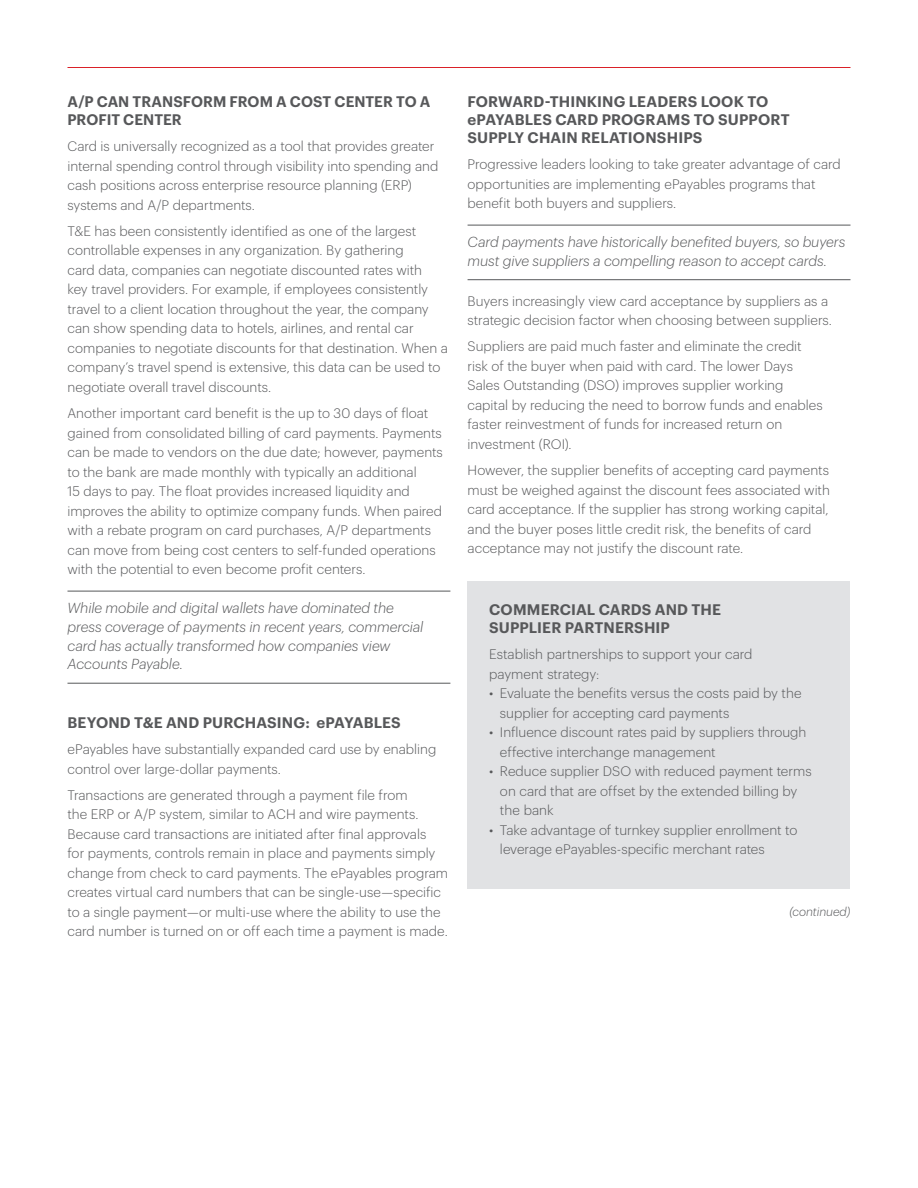
<style>
.page{position:relative;width:918px;height:1188px;background:#fff}
.page>*{position:absolute;margin:0;border:0;box-sizing:border-box;transform-origin:0 0}
.Subhead_Level_2{font:600 15px/18px "Graphik";letter-spacing:.005em;color:#57585a}
.t1{font:italic 300 14.25px/18.8px "Graphik";letter-spacing:-.005em;color:#57585a}
.Body_Copy_9_13{font:300 13.5px/19.5px "Graphik";color:#57585a}
.Body_Bullet{font:300 13.5px/19.5px "Graphik";color:#57585a}
.Body_Copy_no_space_a{font:300 13.5px/19.5px "Graphik";color:#57585a}
.continued{font:italic 300 12px "Graphik";color:#57585a}
</style>
<div class="page">
<hr style="left:68px;top:591px;width:382px;height:1px;background:#57585a">
<hr style="left:68px;top:683px;width:382px;height:1px;background:#57585a">
<hr style="left:468px;top:225px;width:383px;height:1px;background:#57585a">
<hr style="left:468px;top:279px;width:383px;height:1px;background:#57585a">
<div style="left:468px;top:581px;width:382px;height:308px;background:#e1e2e4"></div>
<hr style="left:68px;top:67px;width:782px;height:1px;background:#da2128">
<p class="Subhead_Level_2" style="left:68px;top:91px;width:364px">A/P CAN TRANSFORM FROM A COST CENTER TO A<br>PROFIT CENTER</p>
<p class="Body_Copy_9_13" style="left:68px;top:135px;width:372px">Card is universally recognized as a tool that provides greater internal spending control through visibility into spending and cash positions across enterprise resource planning (ERP) systems and A/P departments.</p>
<p class="Body_Copy_9_13" style="left:68px;top:220px;width:382px">T&amp;E has been consistently identified as one of the largest controllable expenses in any organization. By gathering<br>card data, companies can negotiate discounted rates with<br>key travel providers. For example, if employees consistently travel to a client location throughout the year, the company can show spending data to hotels, airlines, and rental car companies to negotiate discounts for that destination. When a company’s travel spend is extensive, this data can be used to negotiate overall travel discounts.</p>
<p class="Body_Copy_9_13" style="left:68px;top:402px;width:377px">Another important card benefit is the up to 30 days of float gained from consolidated billing of card payments. Payments can be made to vendors on the due date; however, payments to the bank are made monthly with typically an additional<br>15 days to pay. The float provides increased liquidity and improves the ability to optimize company funds. When paired with a rebate program on card purchases, A/P departments can move from being cost centers to self-funded operations with the potential to even become profit centers.</p>
<p class="t1" style="left:68px;top:597px;width:357px">While mobile and digital wallets have dominated the press coverage of payments in recent years, commercial card has actually transformed how companies view Accounts Payable.</p>
<p class="Subhead_Level_2" style="left:68px;top:712px;width:335px">BEYOND T&amp;E AND PURCHASING: ePAYABLES</p>
<p class="Body_Copy_9_13" style="left:68px;top:738px;width:370px">ePayables have substantially expanded card use by enabling control over large-dollar payments.</p>
<p class="Body_Copy_9_13" style="left:68px;top:784px;width:382px">Transactions are generated through a payment file from<br>the ERP or A/P system, similar to ACH and wire payments.<br>Because card transactions are initiated after final approvals<br>for payments, controls remain in place and payments simply change from check to card payments. The ePayables program creates virtual card numbers that can be single-use—specific to a single payment—or multi-use where the ability to use the card number is turned on or off each time a payment is made.</p>
<p class="Subhead_Level_2" style="left:468px;top:91px;width:324px">FORWARD-THINKING LEADERS LOOK TO ePAYABLES CARD PROGRAMS TO SUPPORT<br>SUPPLY CHAIN RELATIONSHIPS</p>
<p class="Body_Copy_9_13" style="left:468px;top:153px;width:375px">Progressive leaders looking to take greater advantage of card opportunities are implementing ePayables programs that benefit both buyers and suppliers.</p>
<p class="t1" style="left:468px;top:231px;width:379px">Card payments have historically benefited buyers, so buyers must give suppliers a compelling reason to accept cards.</p>
<p class="Body_Copy_9_13" style="left:468px;top:290px;width:366px">Buyers increasingly view card acceptance by suppliers as a strategic decision factor when choosing between suppliers.</p>
<p class="Body_Copy_9_13" style="left:468px;top:336px;width:357px">Suppliers are paid much faster and eliminate the credit risk of the buyer when paid with card. The lower Days Sales Outstanding (DSO) improves supplier working capital by reducing the need to borrow funds and enables faster reinvestment of funds for increased return on investment (ROI).</p>
<p class="Body_Copy_9_13" style="left:468px;top:459px;width:364px">However, the supplier benefits of accepting card payments must be weighed against the discount fees associated with card acceptance. If the supplier has strong working capital, and the buyer poses little credit risk, the benefits of card acceptance may not justify the discount rate.</p>
<p class="Subhead_Level_2" style="left:489px;top:599px;width:233px">COMMERCIAL CARDS AND THE<br>SUPPLIER PARTNERSHIP</p>
<p class="Body_Copy_no_space_a" style="left:489px;top:644px;width:265px">Establish partnerships to support your card payment strategy:</p>
<p class="Body_Bullet" style="left:500px;top:683px;width:303px;text-indent:-11px">• Evaluate the benefits versus the costs paid by the supplier for accepting card payments</p>
<p class="Body_Bullet" style="left:500px;top:722px;width:308px;text-indent:-11px">• Influence discount rates paid by suppliers through effective interchange management</p>
<p class="Body_Bullet" style="left:500px;top:761px;width:313px;text-indent:-11px">• Reduce supplier DSO with reduced payment terms on card that are offset by the extended billing by the bank</p>
<p class="Body_Bullet" style="left:500px;top:819px;width:299px;text-indent:-11px">• Take advantage of turnkey supplier enrollment to leverage ePayables-specific merchant rates</p>
<p class="continued" style="left:789px;top:903px;width:63px">(continued)</p>
</div>
